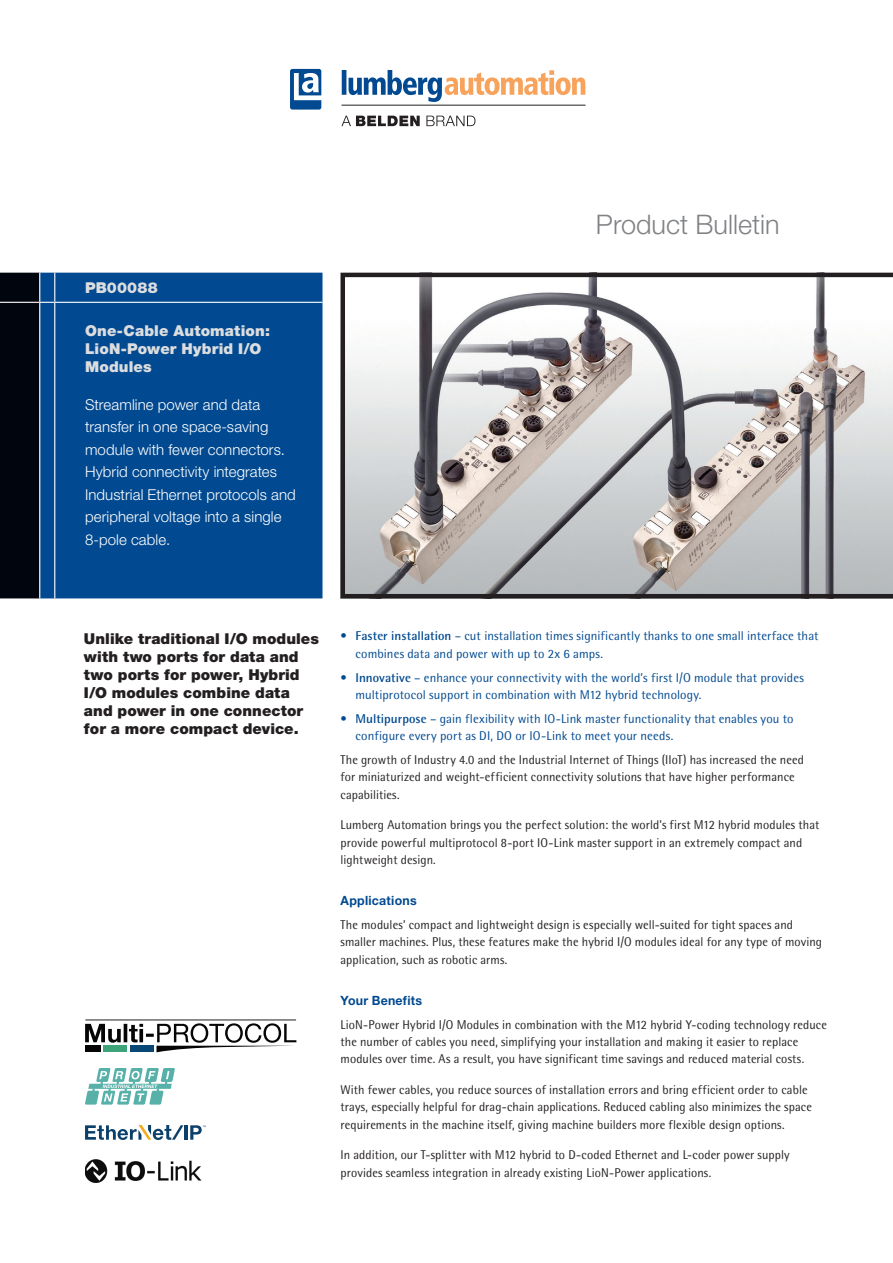
<style>
.page{position:relative;width:893px;height:1263px;background:#fff}
.page>*{position:absolute;margin:0;border:0;box-sizing:border-box;transform-origin:0 0}
.t1{font:300 27px "Helvetica Neue LT Std";color:#808285}
.Teaser_Text{font:300 15px/22.5px "Helvetica Neue LT Std";letter-spacing:.005em;color:#fff}
.Intro_text__Bold{font:900 15px/18px "Helvetica Neue LT Std";letter-spacing:.005em;color:#231f20}
.Box_opening_Paragrap{font:900 15px/18px "Helvetica Neue LT Std";letter-spacing:.01em;color:#dcdddf}
.Body_Copy{font:12.75px/17.2px "Rotis Semi Sans Std";letter-spacing:.005em;color:#231f20}
.bullets{font:12.75px/17.2px "Rotis Semi Sans Std";letter-spacing:.005em;color:#014990}
.Subheads{font:700 12.75px "Helvetica Neue LT Std";letter-spacing:.02em;color:#014990}
.s1{font-weight:700}
</style>
<div class="page">
<svg style="left:341px;top:116px;width:79px;height:10px"></svg>
<svg style="left:426px;top:116px;width:49px;height:10px"></svg>
<hr style="left:341px;top:105px;width:245px;height:1px;background:#231f20">
<svg style="left:342px;top:70px;width:243px;height:32px"></svg>
<svg style="left:290px;top:69px;width:31px;height:41px"></svg>
<div style="left:55px;top:273px;width:267px;height:325px;background:#014990"></div>
<hr style="left:55px;top:302px;width:267px;height:1px;background:#fff">
<svg style="left:0;top:273px;width:55px;height:325px;background:#051b32"></svg>
<hr style="left:54px;top:303px;width:1px;height:295px;background:#fff">
<svg style="left:340px;top:273px;width:553px;height:325px"></svg>
<img style="left:85px;top:1159px;width:117px;height:23px">
<hr style="left:184px;top:1125px;width:3px;height:15px;background:#0b406a">
<svg style="left:190px;top:1125px;width:16px;height:15px"></svg>
<svg style="left:85px;top:1125px;width:98px;height:15px"></svg>
<svg style="left:85px;top:1068px;width:90px;height:36px"></svg>
<svg style="left:85px;top:1023px;width:211px;height:29px"></svg>
<hr style="left:85px;top:1020px;width:211px;height:1px;background:#231f20">
<div style="left:85px;top:1045px;width:16px;height:7px;background:#040504"></div>
<div style="left:103px;top:1045px;width:24px;height:7px;background:#3da479"></div>
<div style="left:130px;top:1045px;width:24px;height:7px;background:#094776"></div>
<p class="Box_opening_Paragrap" style="left:85px;top:278px;width:74px">PB00088</p>
<p class="Box_opening_Paragrap" style="left:85px;top:322px;width:187px">One-Cable Automation:</p>
<p class="Box_opening_Paragrap" style="left:85px;top:340px;width:178px">LioN-Power Hybrid I/O<br>Modules</p>
<p class="Teaser_Text" style="left:85px;top:393px;width:212px">Streamline power and data transfer in one space-saving module with fewer connectors.<br>Hybrid connectivity integrates<br>Industrial Ethernet protocols and peripheral voltage into a single<br>8-pole cable.</p>
<h1 class="t1" style="left:596px;top:207px;width:185px">Product Bulletin</h1>
<p class="Intro_text__Bold" style="left:84px;top:629px;width:237px">Unlike traditional I/O modules with two ports for data and two ports for power, Hybrid<br>I/O modules combine data and power in one connector for a more compact device.</p>
<p class="bullets" style="left:355px;top:627px;width:465px;text-indent:-15px">• <span class="s1">Faster installation</span> – cut installation times significantly thanks to one small interface that combines data and power with up to 2x 6 amps.</p>
<p class="bullets" style="left:355px;top:668px;width:450px;text-indent:-15px">• <span class="s1">Innovative</span> – enhance your connectivity with the world’s first I/O module that provides multiprotocol support in combination with M12 hybrid technology.</p>
<p class="bullets" style="left:355px;top:710px;width:440px;text-indent:-15px">• <span class="s1">Multipurpose</span> – gain flexibility with IO-Link master functionality that enables you to configure every port as DI, DO or IO-Link to meet your needs.</p>
<p class="Body_Copy" style="left:340px;top:751px;width:465px">The growth of Industry 4.0 and the Industrial Internet of Things (IIoT) has increased the need for miniaturized and weight-efficient connectivity solutions that have higher performance capabilities.</p>
<p class="Body_Copy" style="left:340px;top:816px;width:480px">Lumberg Automation brings you the perfect solution: the world’s first M12 hybrid modules that provide powerful multiprotocol 8-port IO-Link master support in an extremely compact and lightweight design.</p>
<p class="Subheads" style="left:340px;top:893px;width:78px">Applications</p>
<p class="Body_Copy" style="left:340px;top:916px;width:483px">The modules’ compact and lightweight design is especially well-suited for tight spaces and smaller machines. Plus, these features make the hybrid I/O modules ideal for any type of moving application, such as robotic arms.</p>
<p class="Subheads" style="left:340px;top:992px;width:83px">Your Benefits</p>
<p class="Body_Copy" style="left:340px;top:1016px;width:488px">LioN-Power Hybrid I/O Modules in combination with the M12 hybrid Y-coding technology reduce the number of cables you need, simplifying your installation and making it easier to replace modules over time. As a result, you have significant time savings and reduced material costs.</p>
<p class="Body_Copy" style="left:340px;top:1081px;width:473px">With fewer cables, you reduce sources of installation errors and bring efficient order to cable trays, especially helpful for drag-chain applications. Reduced cabling also minimizes the space requirements in the machine itself, giving machine builders more flexible design options.</p>
<p class="Body_Copy" style="left:340px;top:1146px;width:451px">In addition, our T-splitter with M12 hybrid to D-coded Ethernet and L-coder power supply provides seamless integration in already existing LioN-Power applications.</p>
</div>
